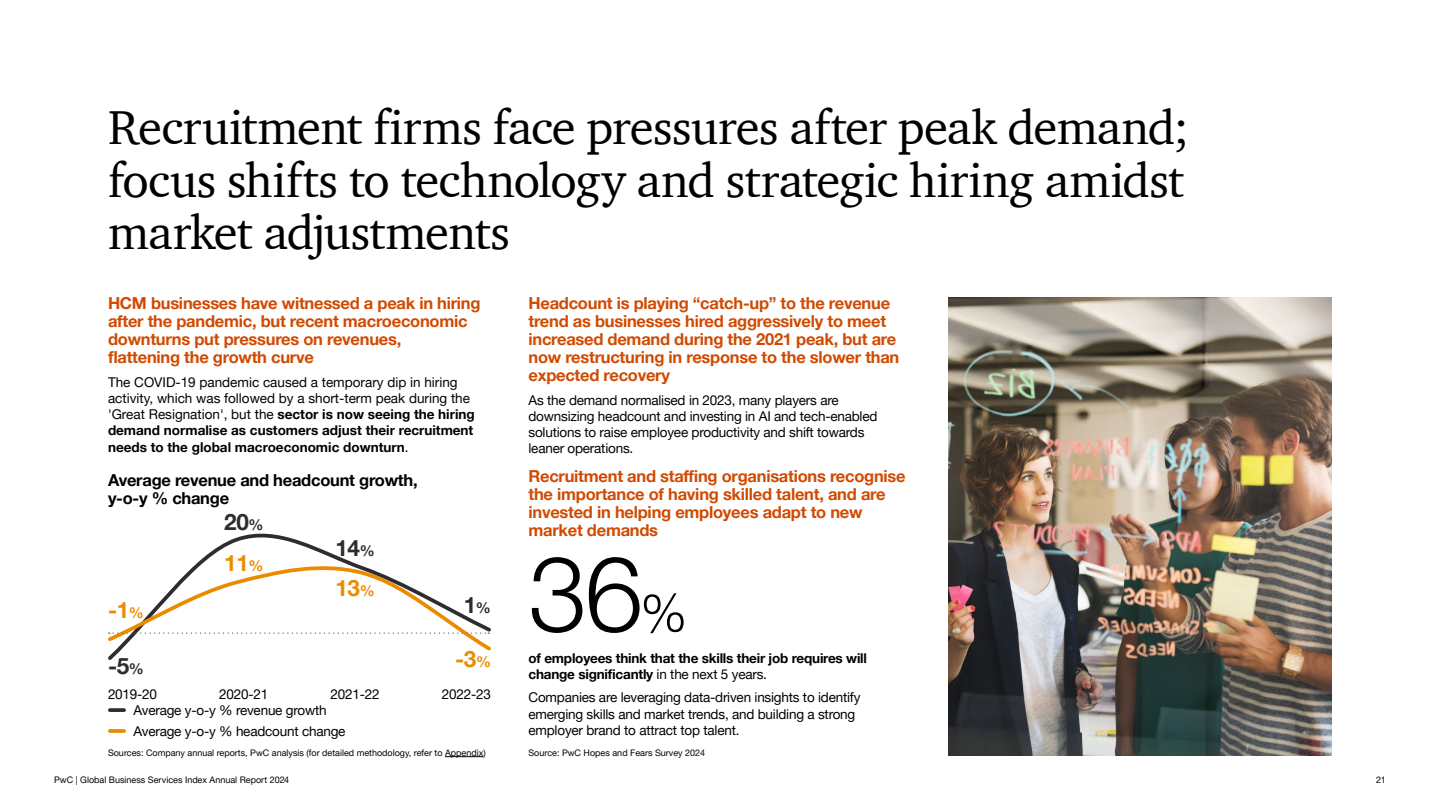
<style>
.page{position:relative;width:1440px;height:810px;background:#fff}
.page>*{position:absolute;margin:0;border:0;box-sizing:border-box;transform-origin:0 0}
.t1{font:300 105.15px "Helvetica Neue LT Pro";color:#000}
.t2{font:48.75px/52.5px "ITC Charter Com";letter-spacing:-.02em;color:#000;text-align:justify}
.t3{font:700 22.5px "Helvetica Neue LT Pro";color:#eb8c00}
.t4{font:700 22.5px "Helvetica Neue LT Pro";color:#2d2d2d}
.t5{font:700 16.5px/18px "Helvetica Neue LT Pro";letter-spacing:-.015em;color:#d04a02}
.t6{font:700 16.5px/18px "Helvetica Neue LT Pro";letter-spacing:-.015em;color:#000}
.t7{font:13.5px/16.2px "Helvetica Neue LT Pro";letter-spacing:-.015em;color:#000}
.t8{font:700 13.5px/16.2px "Helvetica Neue LT Pro";letter-spacing:-.015em;color:#000}
.t9{font:9px "Helvetica Neue LT Pro";color:#000}
.s1{font-weight:700}
.s2{font-size:15px}
.s3{font-size:52.5px}
.s4{font-weight:400}
</style>
<div class="page">
<img style="left:949px;top:297px;width:383px;height:459px">
<svg style="left:110px;top:708px;width:14px;height:4px"></svg>
<svg style="left:110px;top:729px;width:14px;height:4px"></svg>
<svg style="left:108px;top:533px;width:244px;height:127px"></svg>
<svg style="left:108px;top:562px;width:383px;height:92px"></svg>
<hr style="left:445px;top:756px;width:38px;height:1px;background:#000">
<h2 class="t2" style="left:108px;top:101px;width:1082px">Recruitment firms face pressures after peak demand; focus shifts to technology and strategic hiring amidst market adjustments</h2>
<p class="t5" style="left:108px;top:294px;width:374px">HCM businesses have witnessed a peak in hiring after the pandemic, but recent macroeconomic downturns put pressures on revenues,<br>flattening the growth curve</p>
<p class="t7" style="left:108px;top:373px;width:368px">The COVID-19 pandemic caused a temporary dip in hiring activity, which was followed by a short-term peak during the 'Great Resignation', but the <span class="s1">sector is now seeing the hiring demand normalise as customers adjust their recruitment needs to the global macroeconomic downturn</span>.</p>
<p class="t6" style="left:108px;top:471px;width:311px">Average revenue and headcount growth, y-o-y % change</p>
<p class="t5" style="left:529px;top:294px;width:372px">Headcount is playing “catch-up” to the revenue trend as businesses hired aggressively to meet increased demand during the 2021 peak, but are now restructuring in response to the slower than expected recovery</p>
<p class="t7" style="left:528px;top:391px;width:350px">As the demand normalised in 2023, many players are downsizing headcount and investing in AI and tech-enabled solutions to raise employee productivity and shift towards leaner operations.</p>
<p class="t5" style="left:529px;top:467px;width:379px">Recruitment and staffing organisations recognise the importance of having skilled talent, and are invested in helping employees adapt to new market demands</p>
<h3 class="t4" style="left:224px;top:508px;width:41px">20<span class="s2">%</span></h3>
<h3 class="t3" style="left:224px;top:549px;width:41px">11<span class="s2">%</span></h3>
<h3 class="t4" style="left:335px;top:534px;width:41px">14<span class="s2">%</span></h3>
<h3 class="t3" style="left:335px;top:575px;width:41px">13<span class="s2">%</span></h3>
<h3 class="t4" style="left:464px;top:591px;width:29px">1<span class="s2">%</span></h3>
<h3 class="t3" style="left:108px;top:596px;width:37px">-1<span class="s2">%</span></h3>
<h3 class="t4" style="left:108px;top:652px;width:37px">-5<span class="s2">%</span></h3>
<h3 class="t3" style="left:455px;top:645px;width:37px">-3<span class="s2">%</span></h3>
<p class="t7" style="left:108px;top:685px;width:51px">2019-20</p>
<p class="t7" style="left:219px;top:685px;width:51px">2020-21</p>
<p class="t7" style="left:331px;top:685px;width:51px">2021-22</p>
<p class="t7" style="left:442px;top:685px;width:51px">2022-23</p>
<p class="t7" style="left:134px;top:699px;width:214px;line-height:20.9px">Average y-o-y % revenue growth<br>Average y-o-y % headcount change</p>
<h1 class="t1" style="left:529px;top:530px;width:160px">36<span class="s3">%</span></h1>
<p class="t8" style="left:529px;top:649px;width:340px">of employees think that the skills their job requires will change significantly <span class="s4">in the next 5 years.</span></p>
<p class="t7" style="left:529px;top:689px;width:333px">Companies are leveraging data-driven insights to identify emerging skills and market trends, and building a strong employer brand to attract top talent.</p>
<p class="t9" style="left:108px;top:747px;width:379px">Sources: Company annual reports, PwC analysis (for detailed methodology, refer to Appendix)</p>
<p class="t9" style="left:54px;top:774px;width:237px">PwC | Global Business Services Index Annual Report 2024</p>
<p class="t9" style="left:1376px;top:774px;width:11px">21</p>
<p class="t9" style="left:528px;top:747px;width:178px">Source: PwC Hopes and Fears Survey 2024</p>
</div>
